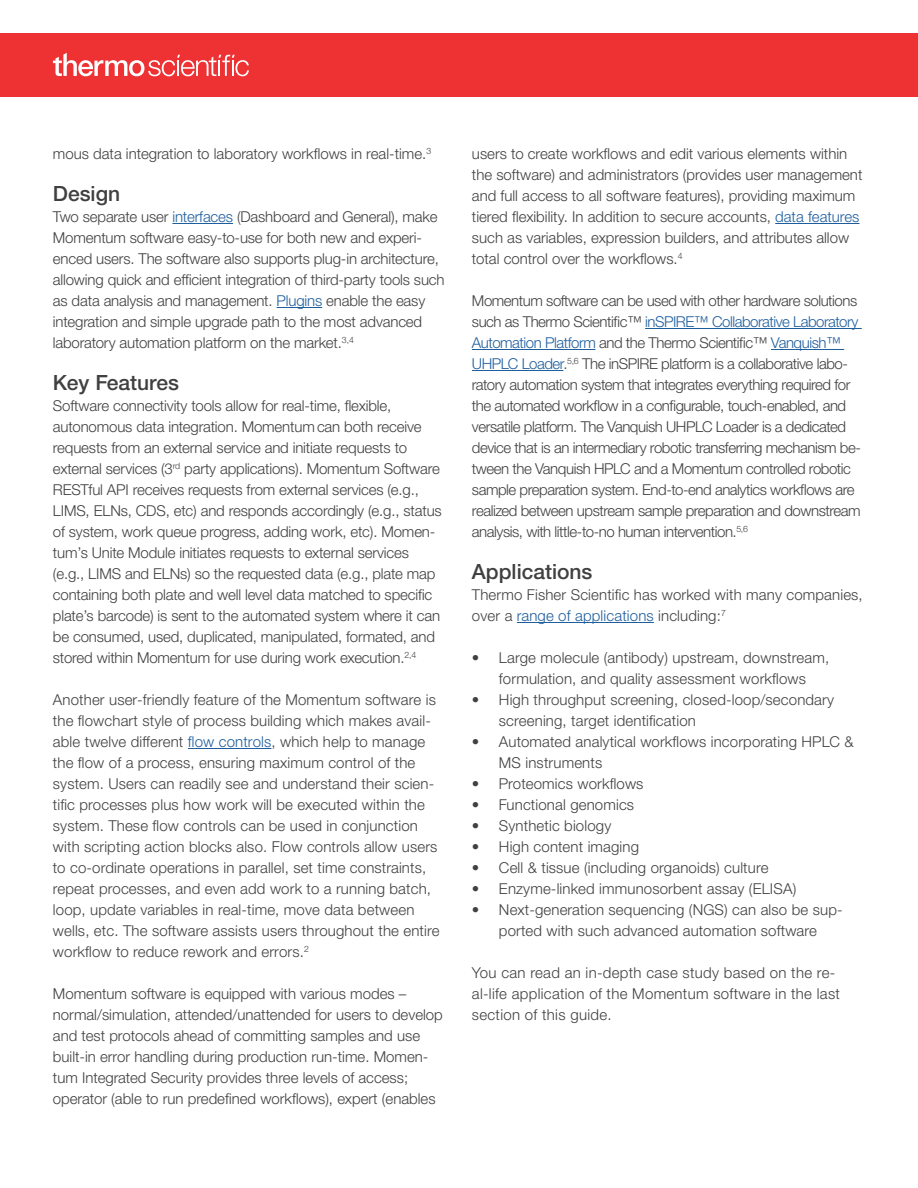
<style>
.page{position:relative;width:918px;height:1188px;background:#fff}
.page>*{position:absolute;margin:0;border:0;box-sizing:border-box;transform-origin:0 0}
.Secondary_Header{font:500 21px "Helvetica Neue LTW1 G";color:#404041}
.Body_Copy{font:300 15px/21px "Helvetica Neue LTW1 G";color:#404041}
.Body_Copy-2{font:300 15px/21px "Helvetica Neue LTW1 G";letter-spacing:-.03em;color:#404041}
.Body_Copy-3{font:300 15px/21px "Helvetica Neue LTW1 G";letter-spacing:.02em;color:#404041}
.s1{color:#1f5e9d}
</style>
<div class="page">
<div style="left:0;top:33px;width:918px;height:63px;background:#ee3133"></div>
<svg style="left:53px;top:53px;width:196px;height:23px"></svg>
<hr style="left:172px;top:223px;width:61px;height:1px;background:#1f5e9d">
<hr style="left:277px;top:307px;width:45px;height:1px;background:#1f5e9d">
<hr style="left:188px;top:748px;width:83px;height:1px;background:#1f5e9d">
<hr style="left:775px;top:223px;width:85px;height:1px;background:#1f5e9d">
<hr style="left:645px;top:328px;width:217px;height:1px;background:#1f5e9d">
<hr style="left:472px;top:349px;width:123px;height:1px;background:#1f5e9d">
<hr style="left:771px;top:349px;width:73px;height:1px;background:#1f5e9d">
<hr style="left:472px;top:370px;width:91px;height:1px;background:#1f5e9d">
<hr style="left:517px;top:622px;width:137px;height:1px;background:#1f5e9d">
<p class="Body_Copy" style="left:53px;top:143px;width:380px">mous data integration to laboratory workflows in real-time.<sup>3</sup></p>
<p class="Secondary_Header" style="left:53px;top:181px;width:69px">Design</p>
<p class="Body_Copy" style="left:53px;top:206px;width:393px">Two separate user <span class="s1">interfaces</span> (Dashboard and General), make Momentum software easy-to-use for both new and experi&shy;enced users. The software also supports plug-in architecture, allowing quick and efficient integration of third-party tools such as data analysis and management. <span class="s1">Plugins</span> enable the easy integration and simple upgrade path to the most advanced laboratory automation platform on the market.<sup>3,4</sup></p>
<p class="Secondary_Header" style="left:53px;top:370px;width:128px">Key Features</p>
<p class="Body_Copy" style="left:53px;top:395px;width:390px">Software connectivity tools allow for real-time, flexible, autonomous data integration. Momentum can both receive requests from an external service and initiate requests to external services (3<sup>rd</sup> party applications). Momentum Software RESTful API receives requests from external services (e.g., LIMS, ELNs, CDS, etc) and responds accordingly (e.g., status of system, work queue progress, adding work, etc). Momen&shy;tum’s Unite Module initiates requests to external services (e.g., LIMS and ELNs) so the requested data (e.g., plate map containing both plate and well level data matched to specific plate’s barcode) is sent to the automated system where it can be consumed, used, duplicated, manipulated, formated, and stored within Momentum for use during work execution.<sup>2,4</sup></p>
<p class="Body_Copy" style="left:53px;top:689px;width:388px">Another user-friendly feature of the Momentum software is the flowchart style of process building which makes avail&shy;able twelve different <span class="s1">flow controls</span>, which help to manage the flow of a process, ensuring maximum control of the system. Users can readily see and understand their scien&shy;tific processes plus how work will be executed within the system. These flow controls can be used in conjunction with scripting action blocks also. Flow controls allow users to co-ordinate operations in parallel, set time constraints, repeat processes, and even add work to a running batch, loop, update variables in real-time, move data between wells, etc. The software assists users throughout the entire workflow to reduce rework and errors.<sup>2</sup></p>
<p class="Body_Copy" style="left:53px;top:983px;width:391px">Momentum software is equipped with various modes – normal/simulation, attended/unattended for users to develop and test protocols ahead of committing samples and use built-in error handling during production run-time. Momen&shy;tum Integrated Security provides three levels of access; operator (able to run predefined workflows), expert (enables</p>
<p class="Body_Copy" style="left:472px;top:143px;width:392px">users to create workflows and edit various elements within the software) and administrators (provides user management and full access to all software features), providing maximum tiered flexibility. In addition to secure accounts, <span class="s1">data features </span>such as variables, expression builders, and attributes allow total control over the workflows.<sup>4</sup></p>
<p class="Body_Copy-2" style="left:472px;top:290px;width:391px">Momentum software can be used with other hardware solutions such as Thermo Scientific™ <span class="s1">inSPIRE™ Collaborative Laboratory Automation Platform</span> and the Thermo Scientific™ <span class="s1">Vanquish™ UHPLC Loader</span>.<sup>5,6</sup> The inSPIRE platform is a collaborative labo&shy;ratory automation system that integrates everything required for the automated workflow in a configurable, touch-enabled, and versatile platform. The Vanquish UHPLC Loader is a dedicated device that is an intermediary robotic transferring mechanism be&shy;tween the Vanquish HPLC and a Momentum controlled robotic sample preparation system. End-to-end analytics workflows are realized between upstream sample preparation and downstream analysis, with little-to-no human intervention.<sup>5,6</sup></p>
<p class="Secondary_Header" style="left:472px;top:559px;width:122px">Applications</p>
<p class="Body_Copy" style="left:472px;top:584px;width:392px">Thermo Fisher Scientific has worked with many companies, over a <span class="s1">range of applications</span> including:<sup>7</sup></p>
<p class="Body_Copy" style="left:472px;top:647px;width:359px;text-align:center">• Large molecule (antibody) upstream, downstream, formulation, and quality assessment workflows</p>
<p class="Body_Copy" style="left:499px;top:689px;width:337px;text-indent:-27px">• High throughput screening, closed-loop/secondary screening, target identification</p>
<p class="Body_Copy" style="left:499px;top:731px;width:356px;text-indent:-27px">• Automated analytical workflows incorporating HPLC &amp;<br>MS instruments</p>
<p class="Body_Copy" style="left:472px;top:773px;width:173px">• Proteomics workflows</p>
<p class="Body_Copy" style="left:472px;top:794px;width:164px">• Functional genomics</p>
<p class="Body_Copy" style="left:472px;top:815px;width:141px">• Synthetic biology</p>
<p class="Body_Copy" style="left:472px;top:836px;width:169px">• High content imaging</p>
<p class="Body_Copy" style="left:472px;top:857px;width:298px">• Cell &amp; tissue (including organoids) culture</p>
<p class="Body_Copy" style="left:472px;top:878px;width:326px">• Enzyme-linked immunosorbent assay (ELISA)</p>
<p class="Body_Copy" style="left:472px;top:899px;width:372px;text-align:center">• Next-generation sequencing (NGS) can also be sup&shy;ported with such advanced automation software</p>
<p class="Body_Copy-3" style="left:472px;top:962px;width:370px">You can read an in-depth case study based on the re&shy;al-life application of the Momentum software in the last section of this guide.</p>
</div>
